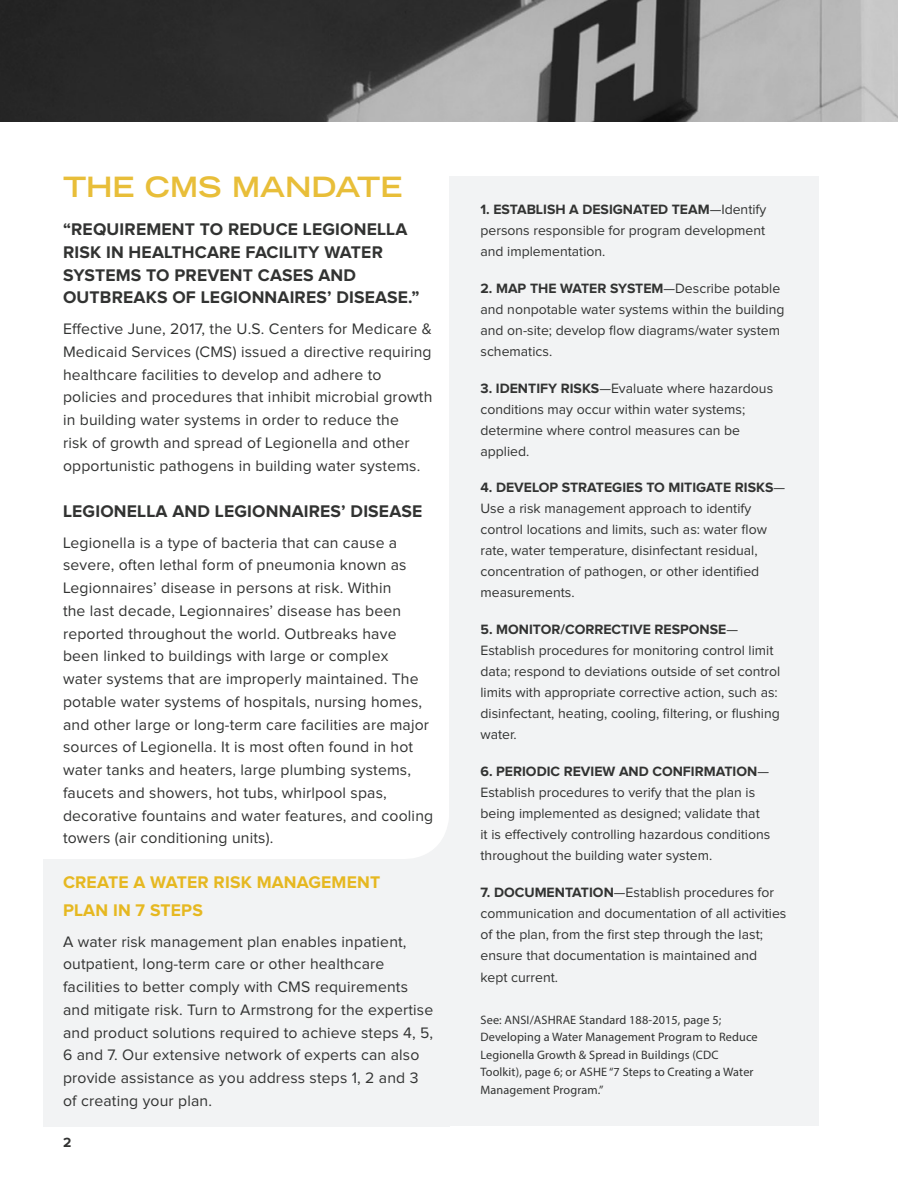
<style>
.page{position:relative;width:898px;height:1197px;background:#fff}
.page>*{position:absolute;margin:0;border:0;box-sizing:border-box;transform-origin:0 0}
.Big_Header{font:700 expanded 28px "Trade Gothic LT Std";color:#e8be39}
.White_Header{font:700 17.5px/22.8px "Proxima Nova";letter-spacing:.01em;color:#323332}
.White_Header-2{font:700 17.5px/28px "Proxima Nova";letter-spacing:.01em;color:#e6b821}
.BC_-_White{font:15.75px/22.8px "Proxima Nova";letter-spacing:.01em;color:#323332}
.BC_-_White-2{font:14px/21px "Proxima Nova";color:#323332}
.White_Header-3{font:700 13.83px "Proxima Nova";color:#323332}
.BC_-_White-3{font:12.25px/17.5px "Myriad Pro";letter-spacing:.01em;color:#323332}
.s1{font-weight:700}
</style>
<div class="page">
<div style="left:43px;top:859px;width:407px;height:267px;background:#f2f3f4"></div>
<img style="left:0;top:0;width:898px;height:121px">
<div style="left:450px;top:176px;width:369px;height:950px;background:#f2f3f4"></div>
<svg style="left:413px;top:808px;width:37px;height:51px"></svg>
<p class="Big_Header" style="left:63px;top:168px;width:341px">THE CMS MANDATE</p>
<p class="White_Header" style="left:63px;top:219px;width:358px">“REQUIREMENT TO REDUCE LEGIONELLA RISK IN HEALTHCARE FACILITY WATER SYSTEMS TO PREVENT CASES AND OUTBREAKS OF LEGIONNAIRES’ DISEASE.”</p>
<p class="BC_-_White" style="left:63px;top:318px;width:371px">Effective June, 2017, the U.S. Centers for Medicare &amp; Medicaid Services (CMS) issued a directive requiring healthcare facilities to develop and adhere to policies and procedures that inhibit microbial growth in building water systems in order to reduce the<br>risk of growth and spread of Legionella and other opportunistic pathogens in building water systems.</p>
<p class="White_Header" style="left:63px;top:500px;width:361px">LEGIONELLA AND LEGIONNAIRES’ DISEASE</p>
<p class="BC_-_White" style="left:63px;top:532px;width:372px">Legionella is a type of bacteria that can cause a severe, often lethal form of pneumonia known as Legionnaires’ disease in persons at risk. Within<br>the last decade, Legionnaires’ disease has been reported throughout the world. Outbreaks have been linked to buildings with large or complex<br>water systems that are improperly maintained. The potable water systems of hospitals, nursing homes, and other large or long-term care facilities are major sources of Legionella. It is most often found in hot water tanks and heaters, large plumbing systems, faucets and showers, hot tubs, whirlpool spas, decorative fountains and water features, and cooling towers (air conditioning units).</p>
<p class="White_Header-2" style="left:63px;top:869px;width:319px">CREATE A WATER RISK MANAGEMENT<br>PLAN IN 7 STEPS</p>
<p class="BC_-_White" style="left:63px;top:931px;width:372px">A water risk management plan enables inpatient, outpatient, long-term care or other healthcare facilities to better comply with CMS requirements and mitigate risk. Turn to Armstrong for the expertise and product solutions required to achieve steps 4, 5, 6 and 7. Our extensive network of experts can also provide assistance as you address steps 1, 2 and 3 of creating your plan.</p>
<p class="White_Header-3" style="left:63px;top:1136px;width:10px">2</p>
<p class="BC_-_White-2" style="left:480px;top:200px;width:287px;text-align:justify"><span class="s1">1. ESTABLISH A DESIGNATED TEAM</span>—Identify persons responsible for program development and implementation.</p>
<p class="BC_-_White-2" style="left:480px;top:278px;width:305px"><span class="s1">2. MAP THE WATER SYSTEM</span>—Describe potable and nonpotable water systems within the building and on-site; develop flow diagrams/water system schematics.</p>
<p class="BC_-_White-2" style="left:480px;top:378px;width:294px"><span class="s1">3. IDENTIFY RISKS</span>—Evaluate where hazardous conditions may occur within water systems; determine where control measures can be applied.</p>
<p class="BC_-_White-2" style="left:480px;top:478px;width:306px"><span class="s1">4. DEVELOP STRATEGIES TO MITIGATE RISKS</span>— Use a risk management approach to identify control locations and limits, such as: water flow rate, water temperature, disinfectant residual, concentration of pathogen, or other identified measurements.</p>
<p class="BC_-_White-2" style="left:480px;top:620px;width:301px"><span class="s1">5. MONITOR/CORRECTIVE RESPONSE</span>— Establish procedures for monitoring control limit data; respond to deviations outside of set control limits with appropriate corrective action, such as: disinfectant, heating, cooling, filtering, or flushing water.</p>
<p class="BC_-_White-2" style="left:480px;top:761px;width:291px"><span class="s1">6. PERIODIC REVIEW AND CONFIRMATION</span>— Establish procedures to verify that the plan is being implemented as designed; validate that it is effectively controlling hazardous conditions throughout the building water system.</p>
<p class="BC_-_White-2" style="left:480px;top:882px;width:307px"><span class="s1">7. DOCUMENTATION</span>—Establish procedures for communication and documentation of all activities of the plan, from the first step through the last; ensure that documentation is maintained and</p>
<p class="BC_-_White-2" style="left:480px;top:968px;width:79px">kept current.</p>
<p class="BC_-_White-3" style="left:480px;top:1011px;width:279px">See: ANSI/ASHRAE Standard 188-2015, page 5; Developing a Water Management Program to Reduce Legionella Growth &amp; Spread in Buildings (CDC Toolkit), page 6; or ASHE “7 Steps to Creating a Water Management Program.”</p>
</div>
